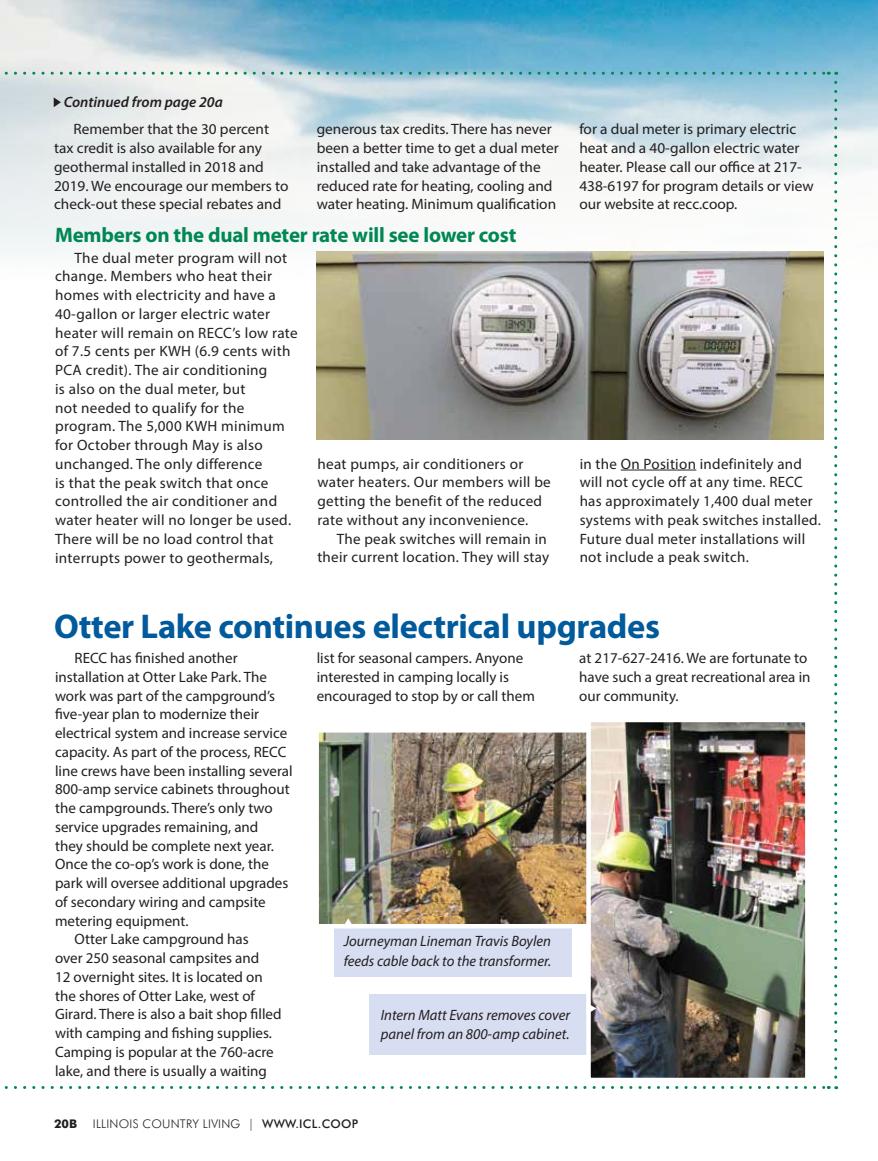
<style>
.page{position:relative;width:878px;height:1161px;background:#fff}
.page>*{position:absolute;margin:0;border:0;box-sizing:border-box;transform-origin:0 0}
.t1{font:700 34.5px "Myriad Pro";letter-spacing:-.01em;color:#005a9c}
.t2{font:700 21px "Myriad Pro";letter-spacing:-.01em;color:#008752}
.t3{font:15px/18.8px "Myriad Pro";color:#231f20}
.t4{font:15px/18.8px "Myriad Pro";letter-spacing:.02em;color:#231f20}
.t5{font:italic 15px/19.5px "Myriad Pro";color:#231f20}
.t6{font:italic 600 15px "Myriad Pro";color:#231f20}
.t7{font:300 12px "Futura BT";letter-spacing:.02em;color:#231f20}
.t8{font:700 12px "Futura BT";color:#231f20}
.s1{font-weight:500}
</style>
<div class="page">
<img style="left:0;top:0;width:878px;height:275px">
<svg style="left:0;top:72px;width:829px;height:3px;background:#81bdbc"></svg>
<img style="left:0;top:82px;width:837px;height:1007px">
<p class="t6" style="left:64px;top:93px;width:161px">Continued from page 20a</p>
<p class="t3" style="left:54px;top:120px;width:236px;text-indent:20px">Remember that the 30 percent tax credit is also available for any geothermal installed in 2018 and 2019. We encourage our members to check-out these special rebates and</p>
<p class="t3" style="left:317px;top:120px;width:244px">generous tax credits. There has never been a better time to get a dual meter installed and take advantage of the reduced rate for heating, cooling and water heating. Minimum qualification</p>
<p class="t3" style="left:579px;top:120px;width:236px">for a dual meter is primary electric heat and a 40-gallon electric water heater. Please call our office at 217- 438-6197 for program details or view our website at recc.coop.</p>
<h2 class="t2" style="left:55px;top:221px;width:463px">Members on the dual meter rate will see lower cost</h2>
<p class="t4" style="left:55px;top:248px;width:244px;text-indent:19px">The dual meter program will not change. Members who heat their homes with electricity and have a<br>40-gallon or larger electric water heater will remain on RECC’s low rate of 7.5 cents per KWH (6.9 cents with<br>PCA credit). The air conditioning<br>is also on the dual meter, but<br>not needed to qualify for the program. The 5,000 KWH minimum for October through May is also unchanged. The only difference<br>is that the peak switch that once controlled the air conditioner and water heater will no longer be used.<br>There will be no load control that interrupts power to geothermals,</p>
<p class="t4" style="left:317px;top:454px;width:235px">heat pumps, air conditioners or water heaters. Our members will be getting the benefit of the reduced rate without any inconvenience.</p>
<p class="t4" style="left:317px;top:529px;width:233px;text-align:right">The peak switches will remain in their current location. They will stay</p>
<p class="t4" style="left:579px;top:454px;width:243px">in the On Position indefinitely and will not cycle off at any time. RECC has approximately 1,400 dual meter systems with peak switches installed.<br>Future dual meter installations will not include a peak switch.</p>
<h1 class="t1" style="left:54px;top:603px;width:607px">Otter Lake continues electrical upgrades</h1>
<p class="t3" style="left:75px;top:649px;width:164px">RECC has finished another</p>
<p class="t3" style="left:55px;top:667px;width:213px">installation at Otter Lake Park. The</p>
<p class="t3" style="left:55px;top:686px;width:221px">work was part of the campground’s</p>
<p class="t3" style="left:55px;top:705px;width:205px">five-year plan to modernize their</p>
<p class="t3" style="left:55px;top:724px;width:234px">electrical system and increase service</p>
<p class="t3" style="left:55px;top:742px;width:233px">capacity. As part of the process, RECC</p>
<p class="t3" style="left:55px;top:761px;width:239px">line crews have been installing several</p>
<p class="t3" style="left:55px;top:780px;width:236px">800-amp service cabinets throughout</p>
<p class="t3" style="left:55px;top:799px;width:219px">the campgrounds. There’s only two</p>
<p class="t3" style="left:55px;top:817px;width:205px">service upgrades remaining, and</p>
<p class="t3" style="left:55px;top:836px;width:220px">they should be complete next year.</p>
<p class="t3" style="left:55px;top:855px;width:215px">Once the co-op’s work is done, the</p>
<p class="t3" style="left:55px;top:874px;width:235px">park will oversee additional upgrades</p>
<p class="t3" style="left:55px;top:892px;width:212px">of secondary wiring and campsite</p>
<p class="t3" style="left:55px;top:911px;width:135px">metering equipment.</p>
<p class="t3" style="left:75px;top:930px;width:176px">Otter Lake campground has</p>
<p class="t3" style="left:55px;top:949px;width:206px">over 250 seasonal campsites and</p>
<p class="t3" style="left:55px;top:967px;width:209px">12 overnight sites. It is located on</p>
<p class="t3" style="left:55px;top:986px;width:201px">the shores of Otter Lake, west of</p>
<p class="t3" style="left:55px;top:1005px;width:228px">Girard. There is also a bait shop filled</p>
<p class="t3" style="left:55px;top:1024px;width:218px">with camping and fishing supplies.</p>
<p class="t3" style="left:55px;top:1042px;width:220px">Camping is popular at the 760-acre</p>
<p class="t3" style="left:55px;top:1061px;width:213px">lake, and there is usually a waiting</p>
<p class="t3" style="left:316px;top:649px;width:220px">list for seasonal campers. Anyone interested in camping locally is encouraged to stop by or call them</p>
<p class="t3" style="left:579px;top:649px;width:233px">at 217-627-2416. We are fortunate to have such a great recreational area in our community.</p>
<p class="t5" style="left:344px;top:931px;width:209px">Journeyman Lineman Travis Boylen feeds cable back to the transformer.</p>
<p class="t5" style="left:381px;top:1005px;width:191px">Intern Matt Evans removes cover panel from an 800-amp cabinet.</p>
<p class="t8" style="left:54px;top:1117px;width:25px">20b</p>
<p class="t7" style="left:93px;top:1117px;width:267px">ILLINOIS COUNTRY LIVING | <span class="s1">WWW.ICL.COOP</span></p>
</div>
